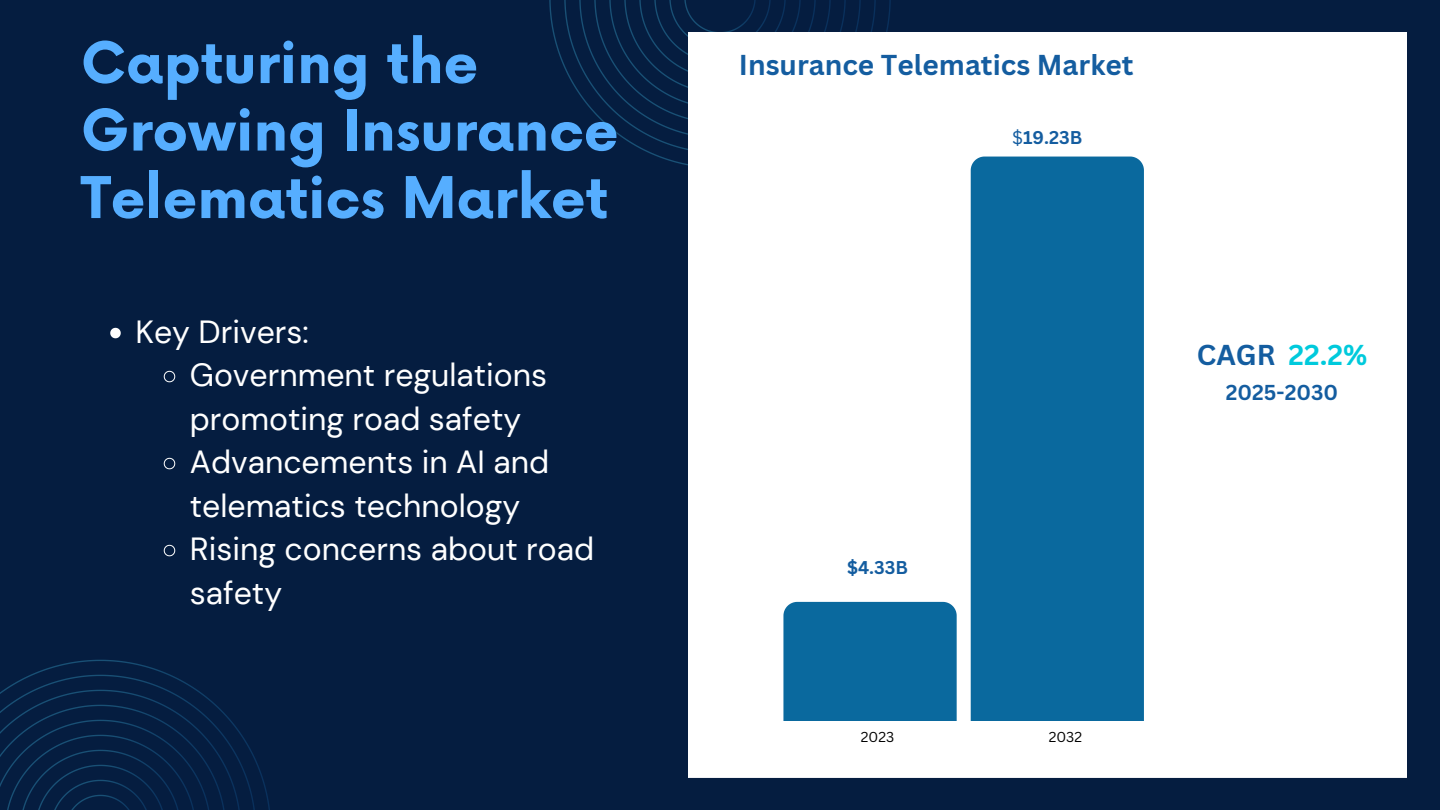
<style>
.page{position:relative;width:1440px;height:810px;background:#051d40}
.page>*{position:absolute;margin:0;border:0;box-sizing:border-box;transform-origin:0 0}
.t1{font:700 56px/67.5px "Now";color:#56aeff}
.t2{font:32px/43.5px "DM Sans";color:#fff}
.t3{font:700 28px "Canva Sans";color:#145da0}
.t4{font:700 28px "Canva Sans";color:#00cadc}
.t5{font:700 21px "Canva Sans";color:#145da0}
.t6{font:700 18px "Canva Sans";color:#145da0}
.t7{font:14px "Canva Sans";color:#000}
.s1{font-weight:400}
.s2{color:#145da0}
</style>
<div class="page">
<svg style="left:549px;top:0;width:341px;height:166px"></svg>
<div style="left:688px;top:33px;width:718px;height:744px;background:#fff"></div>
<div style="left:783px;top:602px;width:174px;height:119px;background:#0a699e"></div>
<div style="left:971px;top:157px;width:173px;height:564px;background:#0a699e"></div>
<svg style="left:110px;top:328px;width:11px;height:10px"></svg>
<svg style="left:163px;top:370px;width:13px;height:13px"></svg>
<svg style="left:163px;top:457px;width:13px;height:13px"></svg>
<svg style="left:163px;top:544px;width:13px;height:13px"></svg>
<svg style="left:0;top:660px;width:270px;height:150px"></svg>
<p class="t1" style="left:81px;top:33px;width:539px">Capturing the<br>Growing Insurance<br>Telematics Market</p>
<h1 class="t2" style="left:135px;top:310px;width:175px">Key Drivers:</h1>
<h4 class="t2" style="left:190px;top:354px;width:359px">Government regulations promoting road safety</h4>
<p class="t2" style="left:190px;top:441px;width:361px">Advancements in AI and telematics technology</p>
<h6 class="t2" style="left:190px;top:528px;width:406px">Rising concerns about road safety</h6>
<p class="t3" style="left:739px;top:45px;width:396px">Insurance Telematics Market</p>
<p class="t6" style="left:1012px;top:125px;width:72px"><span class="s1">$</span>19.23B</p>
<p class="t6" style="left:847px;top:555px;width:62px">$4.33B</p>
<h5 class="t7" style="left:861px;top:727px;width:35px">2023</h5>
<h3 class="t7" style="left:1049px;top:727px;width:35px">2032</h3>
<p class="t4" style="left:1197px;top:335px;width:172px"><span class="s2">CAGR</span> 22.2%</p>
<p class="t5" style="left:1226px;top:377px;width:114px">2025-2030</p>
</div>
